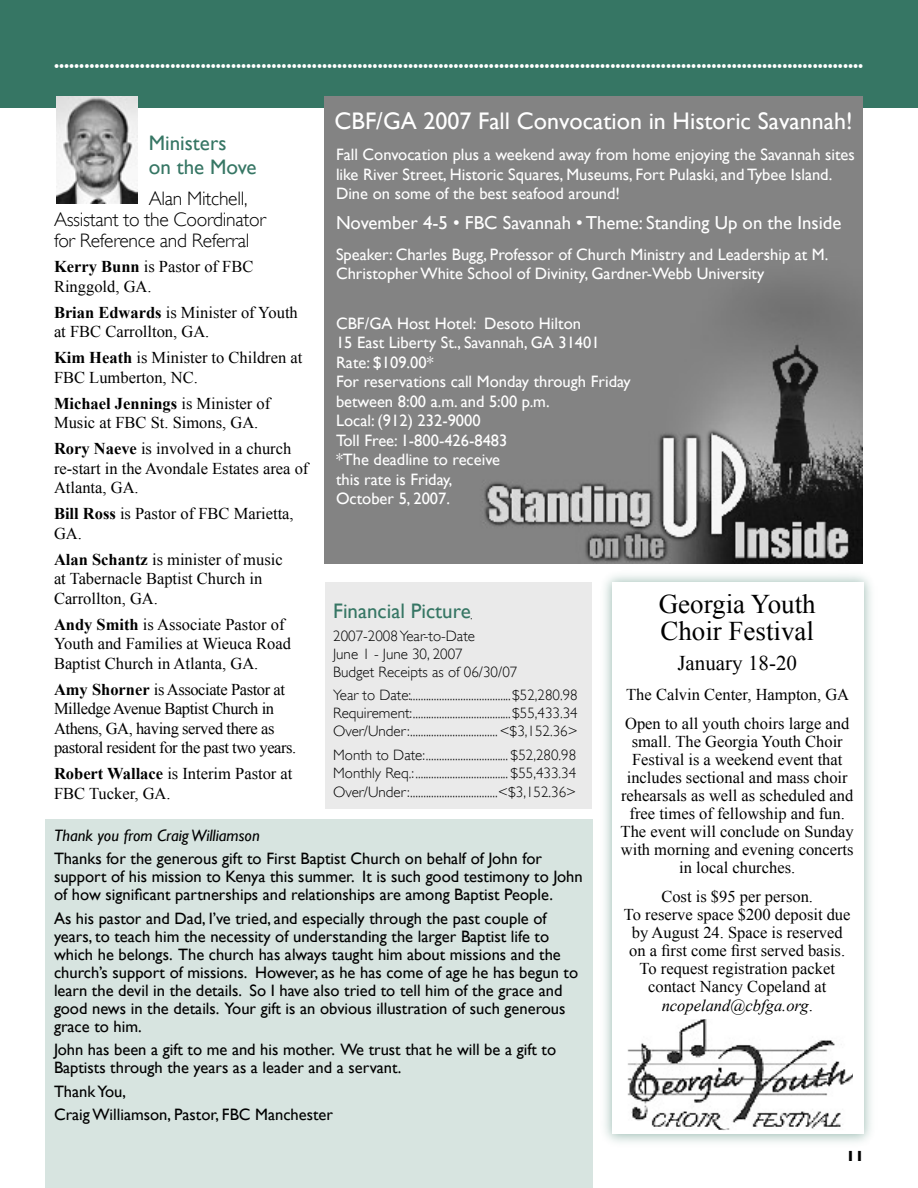
<style>
.page{position:relative;width:918px;height:1188px;background:#fff}
.page>*{position:absolute;margin:0;border:0;box-sizing:border-box;transform-origin:0 0}
.t1{font:27px/27px "Times New Roman";color:#000}
.t2{font:24px "Gill Sans";color:#fff}
.t3{font:21px/24px "Gill Sans";color:#367664}
.t4{font:21px "Times New Roman";color:#000}
.t5{font:300 19.5px/21px "Gill Sans";letter-spacing:-.015em;color:#000}
.t6{font:18.75px "Gill Sans";color:#fff}
.t7{font:700 18px "Gill Sans";color:#fff}
.t8{font:16.5px/19.5px "Times New Roman";color:#000}
.t9{font:16.5px/18px "Gill Sans";color:#000}
.t10{font:16.5px/19.5px "Gill Sans";color:#fff}
.t11{font:16.5px/19.5px "Times New Roman";letter-spacing:-.025em;color:#000}
.t12{font:italic 16.5px "Gill Sans";color:#000}
.t13{font:italic 16.5px "Times New Roman";color:#000}
.t14{font:300 15px/18px "Gill Sans";color:#000}
.t15{font:700 15px "Gill Sans";color:#000}
.s1{font-weight:700}
.s2{font-style:normal}
</style>
<div class="page">
<div style="left:0;top:0;width:918px;height:108px;background:#367664"></div>
<img style="left:324px;top:96px;width:538px;height:468px">
<div style="left:45px;top:819px;width:547px;height:369px;background:#d7e4e0"></div>
<div style="left:326px;top:582px;width:266px;height:226px;background:#eaeaea"></div>
<div style="left:597px;top:568px;width:281px;height:580px;background:#367664;opacity:.5"></div>
<div style="left:612px;top:582px;width:252px;height:552px;background:#fff"></div>
<img style="left:57px;top:96px;width:81px;height:108px">
<img style="left:628px;top:1021px;width:223px;height:108px">
<p class="t7" style="left:54px;top:51px;width:811px">................................................................................................................................................................</p>
<h2 class="t2" style="left:334px;top:107px;width:520px">CBF/GA 2007 Fall Convocation in Historic Savannah!</h2>
<p class="t10" style="left:336px;top:145px;width:520px">Fall Convocation plus a weekend away from home enjoying the Savannah sites like River Street, Historic Squares, Museums, Fort Pulaski, and Tybee Island.<br>Dine on some of the best seafood around!</p>
<p class="t6" style="left:336px;top:212px;width:507px">November 4-5 • FBC Savannah • Theme: Standing Up on the Inside</p>
<p class="t10" style="left:336px;top:244px;width:494px">Speaker: Charles Bugg, Professor of Church Ministry and Leadership at M.<br>Christopher White School of Divinity, Gardner-Webb University</p>
<p class="t10" style="left:336px;top:314px;width:296px">CBF/GA Host Hotel: Desoto Hilton<br>15 East Liberty St., Savannah, GA 31401<br>Rate: $109.00*<br>For reservations call Monday through Friday between 8:00 a.m. and 5:00 p.m.<br>Local: (912) 232-9000<br>Toll Free: 1-800-426-8483<br>*The deadline to receive<br>this rate is Friday,<br>October 5, 2007.</p>
<p class="t3" style="left:149px;top:130px;width:109px">Ministers<br>on the Move</p>
<p class="t5" style="left:54px;top:188px;width:213px;text-indent:95px">Alan Mitchell,<br>Assistant to the Coordinator for Reference and Referral</p>
<p class="t8" style="left:54px;top:257px;width:201px"><span class="s1">Kerry Bunn</span> is Pastor of FBC<br>Ringgold, GA.</p>
<p class="t8" style="left:54px;top:302px;width:245px"><span class="s1">Brian Edwards</span> is Minister of Youth at FBC Carrollton, GA.</p>
<p class="t8" style="left:54px;top:348px;width:250px"><span class="s1">Kim Heath</span> is Minister to Children at<br>FBC Lumberton, NC.</p>
<p class="t8" style="left:54px;top:393px;width:218px"><span class="s1">Michael Jennings</span> is Minister of<br>Music at FBC St. Simons, GA.</p>
<p class="t8" style="left:54px;top:439px;width:256px"><span class="s1">Rory Naeve</span> is involved in a church re-start in the Avondale Estates area of<br>Atlanta, GA.</p>
<p class="t8" style="left:54px;top:504px;width:241px"><span class="s1">Bill Ross</span> is Pastor of FBC Marietta,<br>GA.</p>
<p class="t8" style="left:54px;top:549px;width:230px"><span class="s1">Alan Schantz</span> is minister of music at Tabernacle Baptist Church in<br>Carrollton, GA.</p>
<p class="t8" style="left:54px;top:614px;width:239px"><span class="s1">Andy Smith</span> is Associate Pastor of<br>Youth and Families at Wieuca Road<br>Baptist Church in Atlanta, GA.</p>
<p class="t11" style="left:54px;top:679px;width:244px"><span class="s1">Amy Shorner</span> is Associate Pastor at Milledge Avenue Baptist Church in Athens, GA, having served there as pastoral resident for the past two years.</p>
<p class="t8" style="left:54px;top:764px;width:240px"><span class="s1">Robert Wallace</span> is Interim Pastor at<br>FBC Tucker, GA.</p>
<h1 class="t1" style="left:659px;top:590px;width:159px">Georgia Youth<br>Choir Festival</h1>
<p class="t4" style="left:677px;top:651px;width:121px">January 18-20</p>
<p class="t8" style="left:625px;top:680px;width:226px;line-height:28.8px">The Calvin Center, Hampton, GA<br>Open to all youth choirs large and</p>
<p class="t8" style="left:621px;top:732px;width:235px;line-height:18px;text-align:center">small. The Georgia Youth Choir<br>Festival is a weekend event that includes sectional and mass choir rehearsals as well as scheduled and free times of fellowship and fun.<br>The event will conclude on Sunday with morning and evening concerts in local churches.</p>
<p class="t8" style="left:624px;top:887px;width:228px;line-height:18px;text-align:center">Cost is $95 per person.<br>To reserve space $200 deposit due by August 24. Space is reserved on a first come first served basis.<br>To request registration packet contact Nancy Copeland at</p>
<p class="t13" style="left:662px;top:996px;width:153px">ncopeland@cbfga.org<span class="s2">.</span></p>
<p class="t3" style="left:333px;top:598px;width:139px">Financial Picture</p>
<p class="t14" style="left:333px;top:627px;width:186px">2007-2008 Year-to-Date<br>June 1 - June 30, 2007<br>Budget Receipts as of 06/30/07</p>
<p class="t14" style="left:333px;top:686px;width:246px;text-align:justify">Year to Date:......................................$52,280.98<br>Requirement:.....................................$55,433.34<br>Over/Under:.................................&lt;$3,152.36&gt;</p>
<p class="t14" style="left:333px;top:746px;width:245px">Month to Date:............................... $52,280.98<br>Monthly Req.:................................... $55,433.34</p>
<p class="t14" style="left:333px;top:783px;width:245px">Over/Under:.................................&lt;$3,152.36&gt;</p>
<p class="t12" style="left:54px;top:826px;width:207px">Thank you from Craig Williamson</p>
<p class="t9" style="left:54px;top:850px;width:530px">Thanks for the generous gift to First Baptist Church on behalf of John for support of his mission to Kenya this summer. It is such good testimony to John of how significant partnerships and relationships are among Baptist People.</p>
<p class="t9" style="left:54px;top:909px;width:526px">As his pastor and Dad, I’ve tried, and especially through the past couple of years, to teach him the necessity of understanding the larger Baptist life to which he belongs. The church has always taught him about missions and the church’s support of missions. However, as he has come of age he has begun to learn the devil in the details. So I have also tried to tell him of the grace and good news in the details. Your gift is an obvious illustration of such generous grace to him.</p>
<p class="t9" style="left:54px;top:1040px;width:504px">John has been a gift to me and his mother. We trust that he will be a gift to<br>Baptists through the years as a leader and a servant.</p>
<p class="t9" style="left:54px;top:1079px;width:281px;line-height:23.4px">Thank You,<br>Craig Williamson, Pastor, FBC Manchester</p>
<p class="t15" style="left:846px;top:1147px;width:19px">11</p>
</div>
